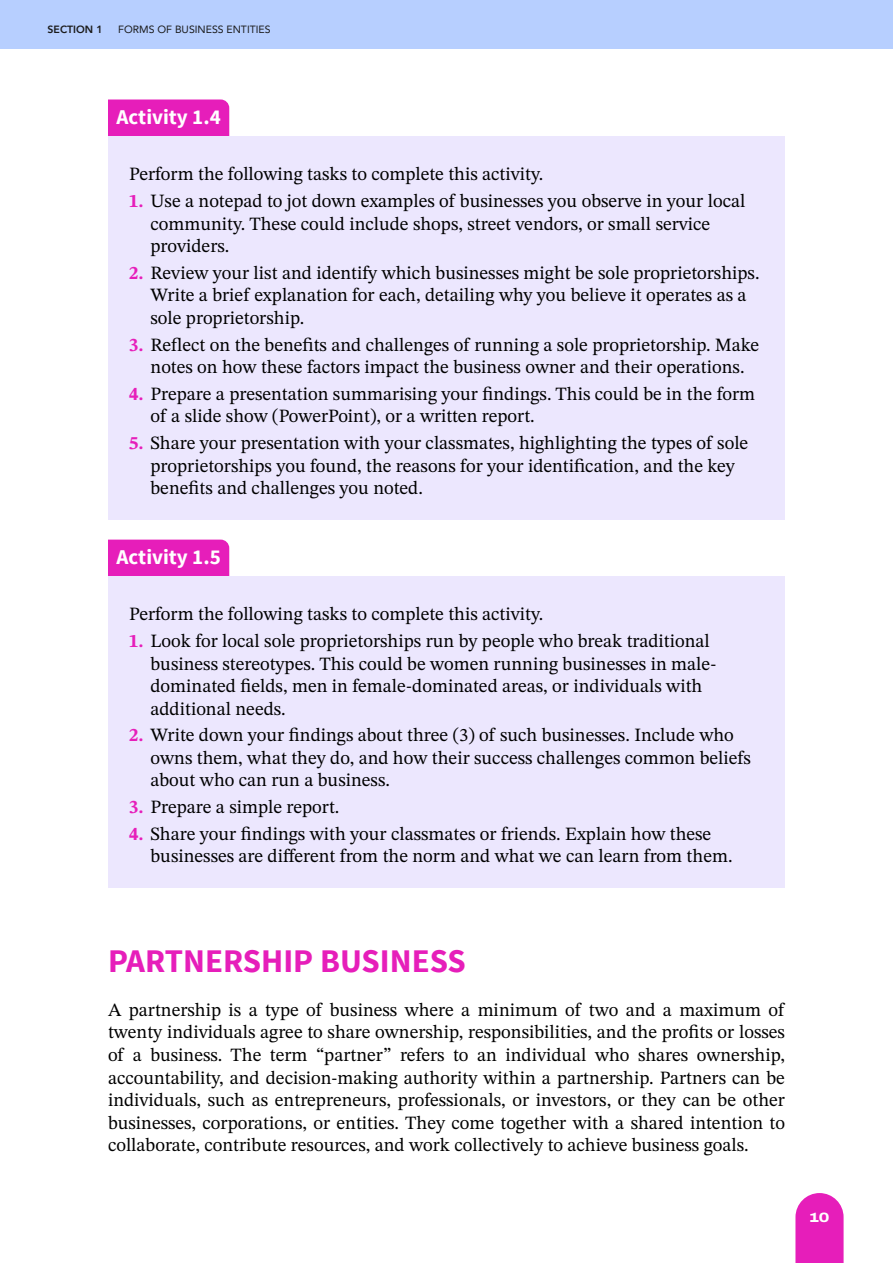
<style>
.page{position:relative;width:893px;height:1263px;background:#fff}
.page>*{position:absolute;margin:0;border:0;box-sizing:border-box;transform-origin:0 0}
.t1{font:700 33px "Source Sans Pro";color:#e61eba}
.t2{font:700 21px "Source Sans Pro";color:#fff}
.t3{font:18.75px/22.5px "STIX Two Text";color:#000}
.t4{font:800 13.5px "Archivo Expanded";color:#fff}
.t5{font:10.5px "Avenir";color:#1a1a1a}
.t6{font:800 10.5px "Avenir";color:#1a1a1a}
.s1{font-weight:700;color:#e61eba}
</style>
<div class="page">
<div style="left:0;top:0;width:893px;height:49px;background:#b7cfff"></div>
<svg style="left:795px;top:1193px;width:49px;height:70px;background:#e832c0"></svg>
<div style="left:108px;top:99px;width:121px;height:38px;background:#e61eba"></div>
<div style="left:108px;top:137px;width:677px;height:69px;background:#ece7fe"></div>
<div style="left:108px;top:163px;width:677px;height:115px;background:#ece7fe"></div>
<div style="left:108px;top:235px;width:677px;height:114px;background:#ece7fe"></div>
<div style="left:108px;top:307px;width:677px;height:92px;background:#ece7fe"></div>
<div style="left:108px;top:356px;width:677px;height:92px;background:#ece7fe"></div>
<div style="left:108px;top:405px;width:677px;height:115px;background:#ece7fe"></div>
<div style="left:108px;top:540px;width:121px;height:37px;background:#e61eba"></div>
<div style="left:108px;top:577px;width:677px;height:69px;background:#ece7fe"></div>
<div style="left:108px;top:603px;width:677px;height:137px;background:#ece7fe"></div>
<div style="left:108px;top:698px;width:677px;height:114px;background:#ece7fe"></div>
<div style="left:108px;top:796px;width:677px;height:92px;background:#ece7fe"></div>
<p class="t6" style="left:48px;top:21px;width:57px">SECTION 1</p>
<p class="t5" style="left:118px;top:21px;width:154px">FORMS OF BUSINESS ENTITIES</p>
<p class="t2" style="left:117px;top:103px;width:106px">Activity 1.4</p>
<p class="t3" style="left:129px;top:163px;width:416px">Perform the following tasks to complete this activity.</p>
<p class="t3" style="left:151px;top:189px;width:596px;text-indent:-21px"><span class="s1">1.</span> Use a notepad to jot down examples of businesses you observe in your local community. These could include shops, street vendors, or small service providers.</p>
<p class="t3" style="left:151px;top:261px;width:611px;text-indent:-21px"><span class="s1">2.</span> Review your list and identify which businesses might be sole proprietorships.<br>Write a brief explanation for each, detailing why you believe it operates as a sole proprietorship.</p>
<p class="t3" style="left:129px;top:333px;width:631px;text-align:center"><span class="s1">3.</span> Reflect on the benefits and challenges of running a sole proprietorship. Make notes on how these factors impact the business owner and their operations.</p>
<p class="t3" style="left:151px;top:382px;width:606px;text-indent:-21px"><span class="s1">4.</span> Prepare a presentation summarising your findings. This could be in the form of a slide show (PowerPoint), or a written report.</p>
<p class="t3" style="left:151px;top:431px;width:599px;text-indent:-21px"><span class="s1">5.</span> Share your presentation with your classmates, highlighting the types of sole proprietorships you found, the reasons for your identification, and the key benefits and challenges you noted.</p>
<p class="t2" style="left:117px;top:543px;width:106px">Activity 1.5</p>
<p class="t3" style="left:129px;top:603px;width:416px">Perform the following tasks to complete this activity.</p>
<p class="t3" style="left:151px;top:629px;width:567px;text-indent:-21px"><span class="s1">1.</span> Look for local sole proprietorships run by people who break traditional business stereotypes. This could be women running businesses in male&shy;dominated fields, men in female-dominated areas, or individuals with additional needs.</p>
<p class="t3" style="left:151px;top:724px;width:602px;text-indent:-21px"><span class="s1">2.</span> Write down your findings about three (3) of such businesses. Include who owns them, what they do, and how their success challenges common beliefs about who can run a business.</p>
<p class="t3" style="left:129px;top:796px;width:212px"><span class="s1">3.</span> Prepare a simple report.</p>
<p class="t3" style="left:151px;top:822px;width:584px;text-indent:-21px"><span class="s1">4.</span> Share your findings with your classmates or friends. Explain how these businesses are different from the norm and what we can learn from them.</p>
<h1 class="t1" style="left:108px;top:940px;width:359px">PARTNERSHIP BUSINESS</h1>
<p class="t3" style="left:108px;top:998px;width:678px;text-align:justify">A partnership is a type of business where a minimum of two and a maximum of twenty individuals agree to share ownership, responsibilities, and the profits or losses of a business. The term “partner” refers to an individual who shares ownership, accountability, and decision-making authority within a partnership. Partners can be individuals, such as entrepreneurs, professionals, or investors, or they can be other businesses, corporations, or entities. They come together with a shared intention to collaborate, contribute resources, and work collectively to achieve business goals.</p>
<p class="t4" style="left:809px;top:1207px;width:22px">10</p>
</div>
